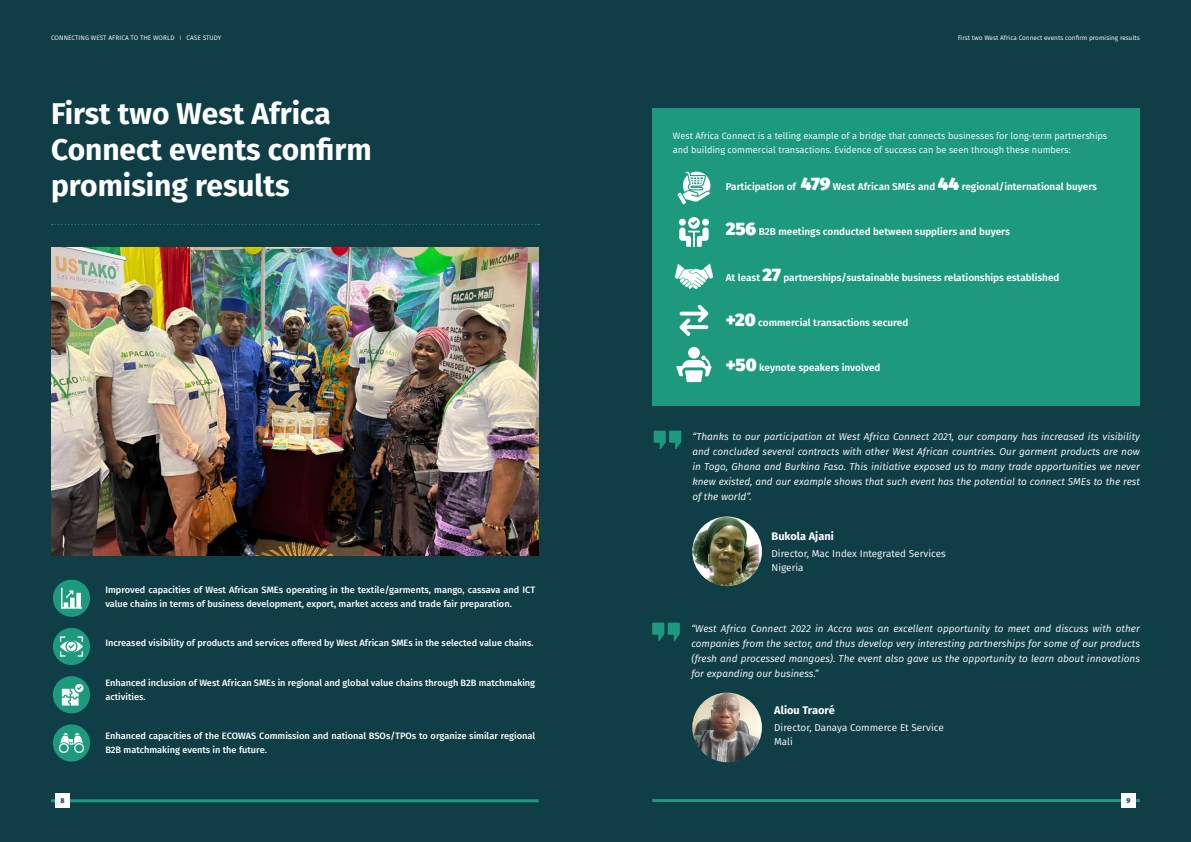
<style>
.page{position:relative;width:1191px;height:842px;background:#0f3e46}
.page>*{position:absolute;margin:0;border:0;box-sizing:border-box;transform-origin:0 0}
.t1{font:700 30px/36px "Fira Sans";color:#fff}
.t2{font:700 11px "Fira Sans";color:#fff}
.t3{font:italic 10px/15px "Fira Sans";color:#fff;text-align:justify}
.t4{font:600 10px "Fira Sans";color:#fff}
.t5{font:10px/14px "Fira Sans";color:#fff}
.t6{font:500 9.2px/14px "Fira Sans";color:#fff}
.t7{font:9.2px/14px "Fira Sans";color:#fff}
.t8{font:800 7px "Fira Sans";color:#243960}
.t9{font:6.5px "Fira Sans";color:#fff}
.s1{font-family:"Proxima Nova";font-weight:500}
.s2{font-weight:900;font-size:18px}
</style>
<div class="page">
<img style="left:51px;top:247px;width:488px;height:309px">
<hr style="left:51px;top:799px;width:488px;height:3px;background:#1d997e">
<div style="left:55px;top:794px;width:14px;height:14px;background:#fff"></div>
<hr style="left:652px;top:799px;width:488px;height:3px;background:#1d997e">
<div style="left:1121px;top:794px;width:15px;height:14px;background:#fff"></div>
<svg style="left:653px;top:431px;width:28px;height:18px"></svg>
<svg style="left:52px;top:224px;width:487px;height:1px"></svg>
<div style="left:652px;top:108px;width:488px;height:297px;background:#1d997e"></div>
<svg style="left:652px;top:622px;width:28px;height:19px"></svg>
<svg style="left:677px;top:172px;width:33px;height:32px"></svg>
<svg style="left:679px;top:217px;width:29px;height:30px"></svg>
<svg style="left:675px;top:263px;width:38px;height:26px"></svg>
<svg style="left:679px;top:305px;width:29px;height:31px"></svg>
<div style="left:688px;top:347px;width:12px;height:12px;background:#fff;border-radius:50%"></div>
<svg style="left:676px;top:356px;width:35px;height:26px"></svg>
<div style="left:53px;top:580px;width:37px;height:37px;background:#1d997e;border-radius:50%"></div>
<svg style="left:61px;top:588px;width:21px;height:21px"></svg>
<div style="left:53px;top:628px;width:37px;height:37px;background:#1d997e;border-radius:50%"></div>
<svg style="left:60px;top:636px;width:23px;height:21px"></svg>
<div style="left:53px;top:676px;width:37px;height:37px;background:#1d997e;border-radius:50%"></div>
<svg style="left:62px;top:684px;width:21px;height:21px"></svg>
<div style="left:53px;top:724px;width:37px;height:38px;background:#1d997e;border-radius:50%"></div>
<svg style="left:59px;top:733px;width:25px;height:20px"></svg>
<img style="left:692px;top:517px;width:70px;height:69px;border-radius:35px">
<img style="left:692px;top:693px;width:70px;height:69px;border-radius:35px">
<p class="t9" style="left:51px;top:33px;width:172px">CONNECTING WEST AFRICA TO THE WORLD <span class="s1">|</span> CASE STUDY</p>
<h1 class="t1" style="left:51px;top:94px;width:322px">First two West Africa<br>Connect events confirm promising results</h1>
<p class="t6" style="left:105px;top:582px;width:431px">Improved capacities of West African SMEs operating in the textile/garments, mango, cassava and ICT value chains in terms of business development, export, market access and trade fair preparation.</p>
<p class="t6" style="left:105px;top:635px;width:430px">Increased visibility of products and services offered by West African SMEs in the selected value chains.</p>
<p class="t6" style="left:105px;top:675px;width:431px">Enhanced inclusion of West African SMEs in regional and global value chains through B2B matchmaking activities.</p>
<p class="t6" style="left:105px;top:728px;width:431px">Enhanced capacities of the ECOWAS Commission and national BSOs/TPOs to organize similar regional<br>B2B matchmaking events in the future.</p>
<p class="t9" style="left:957px;top:33px;width:184px">First two West Africa Connect events confirm promising results</p>
<p class="t7" style="left:673px;top:129px;width:436px">West Africa Connect is a telling example of a bridge that connects businesses for long-term partnerships and building commercial transactions. Evidence of success can be seen through these numbers:</p>
<p class="t4" style="left:725px;top:178px;width:373px">Participation of <span class="s2">479</span> West African SMEs and <span class="s2">44</span> regional/international buyers</p>
<p class="t4" style="left:725px;top:224px;width:286px"><span class="s2">256</span> B2B meetings conducted between suppliers and buyers</p>
<p class="t4" style="left:725px;top:269px;width:335px">At least <span class="s2">27</span> partnerships/sustainable business relationships established</p>
<p class="t4" style="left:725px;top:314px;width:184px"><span class="s2">+20</span> commercial transactions secured</p>
<p class="t4" style="left:725px;top:359px;width:156px"><span class="s2">+50</span> keynote speakers involved</p>
<p class="t3" style="left:692px;top:429px;width:449px">“Thanks to our participation at West Africa Connect 2021, our company has increased its visibility and concluded several contracts with other West African countries. Our garment products are now in Togo, Ghana and Burkina Faso. This initiative exposed us to many trade opportunities we never knew existed, and our example shows that such event has the potential to connect SMEs to the rest of the world”.</p>
<p class="t2" style="left:771px;top:527px;width:64px">Bukola Ajani</p>
<p class="t5" style="left:771px;top:546px;width:176px">Director, Mac Index Integrated Services<br>Nigeria</p>
<p class="t3" style="left:691px;top:621px;width:450px">“West Africa Connect 2022 in Accra was an excellent opportunity to meet and discuss with other companies from the sector, and thus develop very interesting partnerships for some of our products (fresh and processed mangoes). The event also gave us the opportunity to learn about innovations for expanding our business.”</p>
<p class="t2" style="left:774px;top:701px;width:62px">Aliou Traoré</p>
<p class="t5" style="left:774px;top:720px;width:171px">Director, Danaya Commerce Et Service<br>Mali</p>
<p class="t8" style="left:60px;top:795px;width:6px">8</p>
<p class="t8" style="left:1126px;top:795px;width:5px">9</p>
</div>
